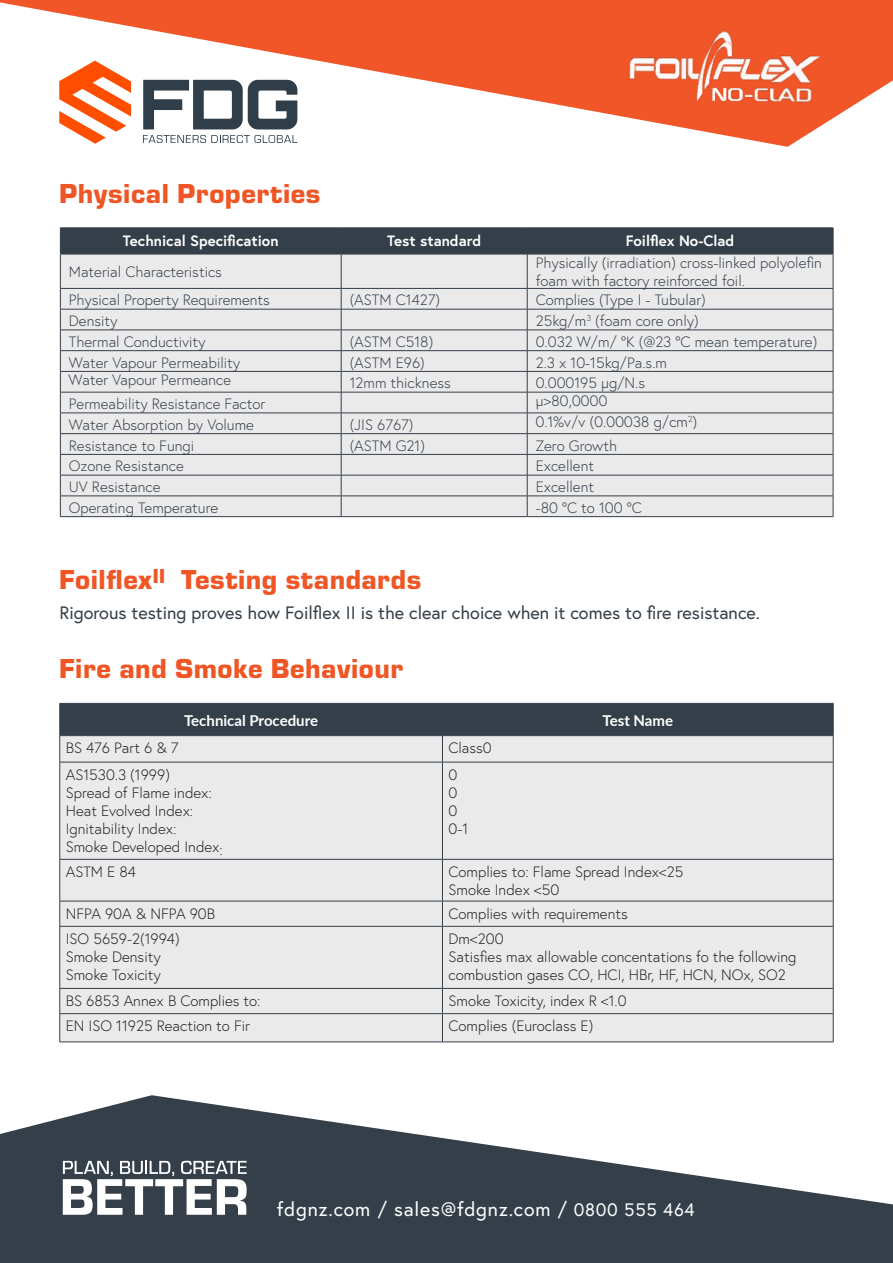
<style>
.page{position:relative;width:893px;height:1263px;background:#fff}
.page>*{position:absolute;margin:0;border:0;box-sizing:border-box;transform-origin:0 0}
.t1{font:900 28.5px "Eurostile";letter-spacing:.02em;color:#f05625}
.t2{font:19.5px "Europa";letter-spacing:.04em;color:#fff}
.t3{font:18px "Europa";color:#343f49}
.t4{font:300 15px/18px "Europa";color:#343f49}
.t5{font:300 15px/18px "Europa";color:#231f20}
.t6{font:700 15px "Europa";color:#fff}
.t7{font:700 15px "Lato";color:#fff}
.s1{font-size:18px}
</style>
<div class="page">
<div style="left:61px;top:255px;width:772px;height:261px;background:#ebeaeb"></div>
<div style="left:60px;top:228px;width:774px;height:26px;background:#343f49"></div>
<hr style="left:60px;top:254px;width:281px;height:1px;background:#343f49">
<hr style="left:60px;top:254px;width:1px;height:34px;background:#343f49">
<hr style="left:341px;top:254px;width:186px;height:1px;background:#343f49">
<hr style="left:341px;top:254px;width:1px;height:34px;background:#343f49">
<hr style="left:527px;top:254px;width:306px;height:1px;background:#343f49">
<hr style="left:527px;top:254px;width:1px;height:34px;background:#343f49">
<hr style="left:833px;top:254px;width:1px;height:34px;background:#343f49">
<hr style="left:60px;top:288px;width:281px;height:1px;background:#343f49">
<hr style="left:341px;top:288px;width:186px;height:1px;background:#343f49">
<hr style="left:527px;top:288px;width:306px;height:1px;background:#343f49">
<hr style="left:60px;top:309px;width:281px;height:1px;background:#343f49">
<hr style="left:341px;top:309px;width:186px;height:1px;background:#343f49">
<hr style="left:527px;top:309px;width:306px;height:1px;background:#343f49">
<hr style="left:60px;top:330px;width:281px;height:1px;background:#343f49">
<hr style="left:341px;top:330px;width:186px;height:1px;background:#343f49">
<hr style="left:527px;top:330px;width:306px;height:1px;background:#343f49">
<hr style="left:60px;top:350px;width:281px;height:1px;background:#343f49">
<hr style="left:341px;top:350px;width:186px;height:1px;background:#343f49">
<hr style="left:527px;top:350px;width:306px;height:1px;background:#343f49">
<hr style="left:60px;top:371px;width:281px;height:1px;background:#343f49">
<hr style="left:341px;top:371px;width:186px;height:1px;background:#343f49">
<hr style="left:527px;top:371px;width:306px;height:1px;background:#343f49">
<hr style="left:60px;top:392px;width:281px;height:1px;background:#343f49">
<hr style="left:341px;top:392px;width:186px;height:1px;background:#343f49">
<hr style="left:527px;top:392px;width:306px;height:1px;background:#343f49">
<hr style="left:60px;top:413px;width:281px;height:1px;background:#343f49">
<hr style="left:341px;top:413px;width:186px;height:1px;background:#343f49">
<hr style="left:527px;top:413px;width:306px;height:1px;background:#343f49">
<hr style="left:60px;top:433px;width:281px;height:1px;background:#343f49">
<hr style="left:341px;top:433px;width:186px;height:1px;background:#343f49">
<hr style="left:527px;top:433px;width:306px;height:1px;background:#343f49">
<hr style="left:60px;top:454px;width:281px;height:1px;background:#343f49">
<hr style="left:341px;top:454px;width:186px;height:1px;background:#343f49">
<hr style="left:527px;top:454px;width:306px;height:1px;background:#343f49">
<hr style="left:60px;top:475px;width:281px;height:1px;background:#343f49">
<hr style="left:341px;top:475px;width:186px;height:1px;background:#343f49">
<hr style="left:527px;top:475px;width:306px;height:1px;background:#343f49">
<hr style="left:60px;top:496px;width:281px;height:1px;background:#343f49">
<svg style="left:60px;top:289px;width:1px;height:227px"></svg>
<hr style="left:341px;top:496px;width:186px;height:1px;background:#343f49">
<svg style="left:341px;top:289px;width:1px;height:227px"></svg>
<hr style="left:527px;top:496px;width:306px;height:1px;background:#343f49">
<svg style="left:527px;top:289px;width:1px;height:227px"></svg>
<svg style="left:833px;top:289px;width:1px;height:227px"></svg>
<hr style="left:60px;top:516px;width:281px;height:1px;background:#343f49">
<hr style="left:341px;top:516px;width:186px;height:1px;background:#343f49">
<hr style="left:527px;top:516px;width:306px;height:1px;background:#343f49">
<div style="left:60px;top:763px;width:773px;height:279px;background:#ebeaeb"></div>
<svg style="left:59px;top:703px;width:775px;height:59px;background:#858b91"></svg>
<hr style="left:60px;top:762px;width:382px;height:1px;background:#343f49">
<hr style="left:59px;top:762px;width:1px;height:97px;background:#343f49">
<hr style="left:442px;top:762px;width:391px;height:1px;background:#343f49">
<hr style="left:442px;top:762px;width:1px;height:97px;background:#343f49">
<hr style="left:833px;top:762px;width:1px;height:97px;background:#343f49">
<hr style="left:60px;top:859px;width:382px;height:1px;background:#343f49">
<hr style="left:59px;top:859px;width:1px;height:42px;background:#343f49">
<hr style="left:442px;top:859px;width:391px;height:1px;background:#343f49">
<hr style="left:442px;top:859px;width:1px;height:42px;background:#343f49">
<hr style="left:833px;top:859px;width:1px;height:42px;background:#343f49">
<hr style="left:60px;top:901px;width:382px;height:1px;background:#343f49">
<svg style="left:59px;top:901px;width:1px;height:25px"></svg>
<hr style="left:442px;top:901px;width:391px;height:1px;background:#343f49">
<svg style="left:442px;top:901px;width:1px;height:25px"></svg>
<svg style="left:833px;top:901px;width:1px;height:25px"></svg>
<hr style="left:60px;top:926px;width:382px;height:1px;background:#343f49">
<hr style="left:59px;top:926px;width:1px;height:62px;background:#343f49">
<hr style="left:442px;top:926px;width:391px;height:1px;background:#343f49">
<hr style="left:442px;top:926px;width:1px;height:62px;background:#343f49">
<hr style="left:833px;top:926px;width:1px;height:62px;background:#343f49">
<hr style="left:60px;top:988px;width:382px;height:1px;background:#343f49">
<hr style="left:442px;top:988px;width:391px;height:1px;background:#343f49">
<hr style="left:60px;top:1013px;width:382px;height:1px;background:#343f49">
<svg style="left:59px;top:989px;width:1px;height:53px"></svg>
<hr style="left:60px;top:1042px;width:382px;height:1px;background:#343f49">
<hr style="left:442px;top:1013px;width:391px;height:1px;background:#343f49">
<svg style="left:442px;top:989px;width:1px;height:53px"></svg>
<svg style="left:833px;top:989px;width:1px;height:53px"></svg>
<hr style="left:442px;top:1042px;width:391px;height:1px;background:#343f49">
<hr style="left:59px;top:704px;width:1px;height:31px;background:#343f49">
<hr style="left:60px;top:703px;width:382px;height:1px;background:#343f49">
<hr style="left:442px;top:703px;width:391px;height:1px;background:#343f49">
<hr style="left:442px;top:704px;width:1px;height:31px;background:#343f49">
<hr style="left:833px;top:704px;width:1px;height:31px;background:#343f49">
<hr style="left:60px;top:735px;width:382px;height:1px;background:#343f49">
<hr style="left:442px;top:735px;width:391px;height:1px;background:#343f49">
<svg style="left:0;top:1095px;width:893px;height:168px;fill:#343f49"></svg>
<svg style="left:63px;top:1161px;width:184px;height:54px"></svg>
<svg style="left:0;top:0;width:893px;height:147px"></svg>
<img style="left:625px;top:29px;width:200px;height:79px">
<h1 class="t1" style="left:59px;top:173px;width:263px">Physical Properties</h1>
<p class="t6" style="left:123px;top:231px;width:157px">Technical Specification</p>
<p class="t6" style="left:387px;top:231px;width:95px">Test standard</p>
<p class="t6" style="left:626px;top:231px;width:110px">Foilflex No-Clad</p>
<p class="t4" style="left:69px;top:263px;width:155px">Material Characteristics</p>
<p class="t4" style="left:536px;top:254px;width:288px">Physically (irradiation) cross-linked polyolefin foam with factory reinforced foil.</p>
<p class="t4" style="left:69px;top:291px;width:203px">Physical Property Requirements</p>
<p class="t4" style="left:350px;top:291px;width:92px">(ASTM C1427)</p>
<p class="t4" style="left:536px;top:291px;width:172px">Complies (Type I - Tubular)</p>
<p class="t4" style="left:69px;top:312px;width:50px">Density</p>
<p class="t4" style="left:536px;top:312px;width:165px">25kg/m<sup>3</sup> (foam core only)</p>
<p class="t4" style="left:69px;top:332px;width:138px">Thermal Conductivity</p>
<p class="t4" style="left:350px;top:332px;width:85px">(ASTM C518)</p>
<p class="t4" style="left:536px;top:332px;width:283px">0.032 W/m/ °K (@23 °C mean temperature)</p>
<p class="t4" style="left:69px;top:353px;width:173px">Water Vapour Permeability</p>
<p class="t4" style="left:350px;top:353px;width:77px">(ASTM E96)</p>
<p class="t4" style="left:536px;top:353px;width:133px">2.3 x 10-15kg/Pa.s.m</p>
<p class="t4" style="left:69px;top:371px;width:165px">Water Vapour Permeance</p>
<p class="t4" style="left:350px;top:374px;width:103px">12mm thickness</p>
<p class="t4" style="left:536px;top:374px;width:111px">0.000195 μg/N.s</p>
<p class="t4" style="left:69px;top:395px;width:198px">Permeability Resistance Factor</p>
<p class="t4" style="left:536px;top:392px;width:74px">μ&gt;80,0000</p>
<p class="t4" style="left:69px;top:415px;width:187px">Water Absorption by Volume</p>
<p class="t4" style="left:350px;top:415px;width:65px">(JIS 6767)</p>
<p class="t4" style="left:536px;top:412px;width:164px">0.1%v/v (0.00038 g/cm<sup>2</sup>)</p>
<p class="t4" style="left:69px;top:436px;width:127px">Resistance to Fungi</p>
<p class="t4" style="left:350px;top:436px;width:77px">(ASTM G21)</p>
<p class="t4" style="left:536px;top:436px;width:83px">Zero Growth</p>
<p class="t4" style="left:69px;top:457px;width:116px">Ozone Resistance</p>
<p class="t4" style="left:536px;top:457px;width:60px">Excellent</p>
<p class="t4" style="left:69px;top:478px;width:93px">UV Resistance</p>
<p class="t4" style="left:536px;top:478px;width:60px">Excellent</p>
<p class="t4" style="left:69px;top:498px;width:151px">Operating Temperature</p>
<p class="t4" style="left:536px;top:498px;width:108px">-80 °C to 100 °C</p>
<h1 class="t1" style="left:59px;top:559px;width:364px">Foilflex<sup>II</sup> Testing standards</h1>
<p class="t3" style="left:59px;top:601px;width:702px">Rigorous testing proves how Foilflex II is the clear choice when it comes to fire resistance.</p>
<h1 class="t1" style="left:59px;top:648px;width:346px">Fire and Smoke Behaviour</h1>
<p class="t7" style="left:184px;top:709px;width:136px">Technical Procedure</p>
<p class="t7" style="left:603px;top:709px;width:72px">Test Name</p>
<p class="t5" style="left:66px;top:739px;width:114px">BS 476 Part 6 &amp; 7</p>
<p class="t5" style="left:448px;top:739px;width:45px">Class0</p>
<p class="t5" style="left:66px;top:765px;width:159px">AS1530.3 (1999)<br>Spread of Flame index:<br>Heat Evolved Index:<br>Ignitability Index:<br>Smoke Developed Index:</p>
<p class="t5" style="left:448px;top:765px;width:21px">0<br>0<br>0<br>0-1</p>
<p class="t5" style="left:66px;top:863px;width:72px">ASTM E 84</p>
<p class="t5" style="left:448px;top:863px;width:237px">Complies to: Flame Spread Index&lt;25<br>Smoke Index &lt;50</p>
<p class="t5" style="left:66px;top:904px;width:151px">NFPA 90A &amp; NFPA 90B</p>
<p class="t5" style="left:448px;top:904px;width:181px">Complies with requirements</p>
<p class="t5" style="left:66px;top:930px;width:115px">ISO 5659-2(1994)<br>Smoke Density<br>Smoke Toxicity</p>
<p class="t5" style="left:448px;top:930px;width:350px">Dm&lt;200<br>Satisfies max allowable concentations fo the following combustion gases CO, HCI, HBr, HF, HCN, NOx, SO2</p>
<p class="t5" style="left:66px;top:992px;width:196px">BS 6853 Annex B Complies to:</p>
<p class="t5" style="left:448px;top:992px;width:180px">Smoke Toxicity, index R &lt;1.0</p>
<p class="t5" style="left:66px;top:1017px;width:186px">EN ISO 11925 Reaction to Fir</p>
<p class="t5" style="left:448px;top:1017px;width:146px">Complies (Euroclass E)</p>
<h2 class="t2" style="left:277px;top:1197px;width:419px">fdgnz.com / sales@fdgnz.com / <span class="s1">0800 555 464</span></h2>
</div>
